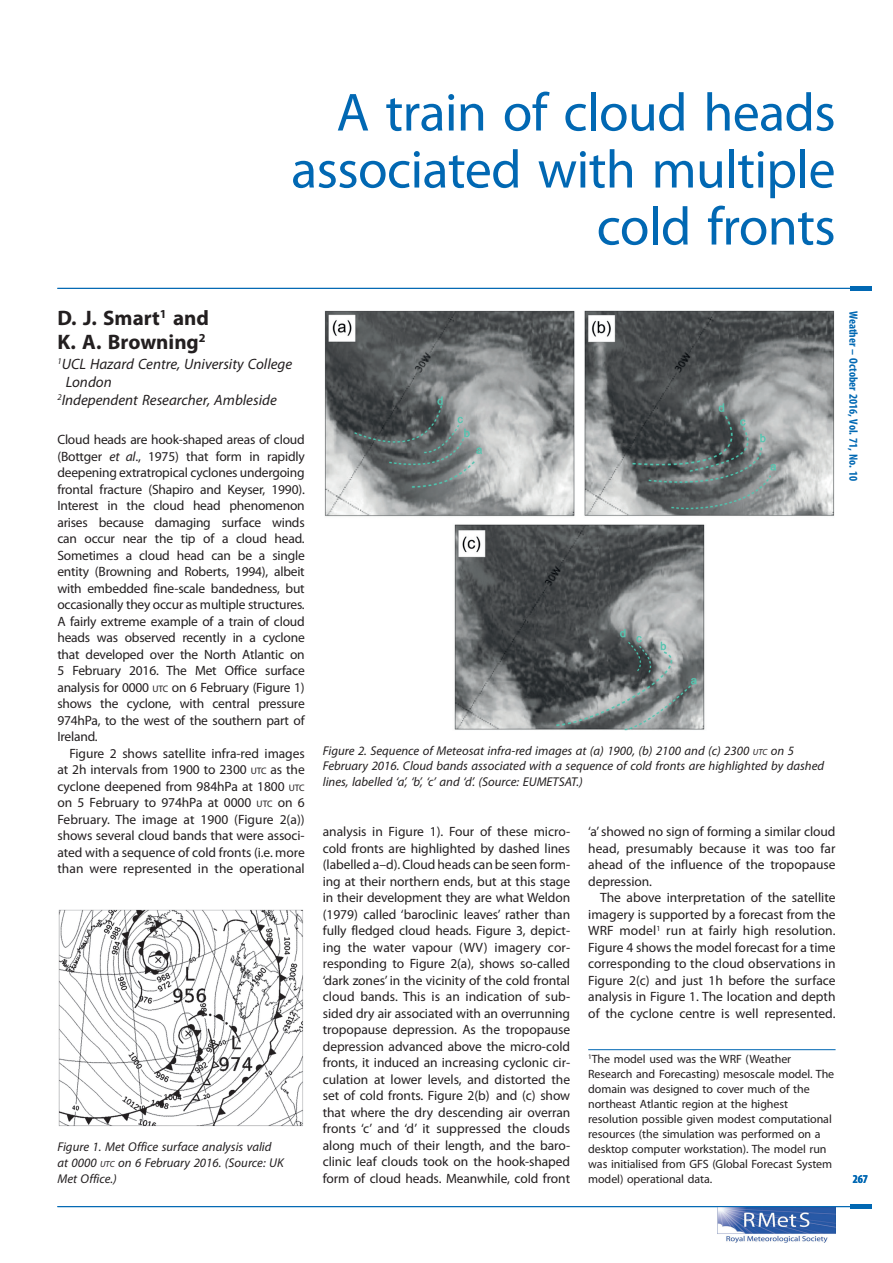
<style>
.page{position:relative;width:893px;height:1263px;background:#fff}
.page>*{position:absolute;margin:0;border:0;box-sizing:border-box;transform-origin:0 0}
.t1{font:54px/57px "Myriad Pro";letter-spacing:-.01em;color:#0168b3;text-align:right}
.t2{font:700 21px/24px "Myriad Pro";color:#231f20}
.t3{font:italic 15px "Myriad Pro";color:#231f20}
.t4{font:13.5px/16.5px "Myriad Pro";letter-spacing:-.005em;color:#231f20;text-align:justify}
.t5{font:italic 12.75px/15.8px "Myriad Pro";color:#231f20}
.t6{font:12px/15px "Myriad Pro";letter-spacing:-.005em;color:#231f20}
.t7{font:700 condensed 12px "Myriad Pro";color:#0168b3}
.s1{font-style:italic}
.s2{font-size:9.45px}
.s3{font-size:8.85px}
</style>
<div class="page">
<img style="left:718px;top:1207px;width:117px;height:35px">
<hr style="left:57px;top:1206px;width:797px;height:1px;background:#0168b3">
<div style="left:851px;top:1204px;width:21px;height:5px;background:#0168b3"></div>
<div style="left:851px;top:286px;width:21px;height:5px;background:#0168b3"></div>
<hr style="left:57px;top:288px;width:797px;height:1px;background:#0168b3">
<hr style="left:588px;top:1049px;width:248px;height:1px;background:#0168b3">
<img style="left:59px;top:910px;width:244px;height:216px">
<img style="left:324px;top:311px;width:510px;height:419px">
<h1 class="t1" style="left:291px;top:88px;width:546px">A train of cloud heads associated with multiple cold fronts</h1>
<h2 class="t2" style="left:57px;top:308px;width:153px">D. J. Smart<sup>1</sup> and<br>K. A. Browning<sup>2</sup></h2>
<p class="t3" style="left:57px;top:358px;width:236px"><sup>1</sup>UCL Hazard Centre, University College</p>
<p class="t3" style="left:66px;top:376px;width:47px">London</p>
<p class="t3" style="left:57px;top:394px;width:221px"><sup>2</sup>Independent Researcher, Ambleside</p>
<p class="t4" style="left:57px;top:432px;width:249px">Cloud heads are hook-shaped areas of cloud (Bottger <span class="s1">et al</span>., 1975) that form in rapidly deepening extratropical cyclones undergoing frontal fracture (Shapiro and Keyser, 1990).<br>Interest in the cloud head phenomenon arises because damaging surface winds can occur near the tip of a cloud head.<br>Sometimes a cloud head can be a single entity (Browning and Roberts, 1994), albeit with embedded fine-scale bandedness, but occasionally they occur as multiple structures.<br>A fairly extreme example of a train of cloud heads was observed recently in a cyclone that developed over the North Atlantic on 5 February 2016. The Met Office surface analysis for 0000 <span class="s2">UTC</span> on 6 February (Figure 1) shows the cyclone, with central pressure 974hPa, to the west of the southern part of Ireland.</p>
<p class="t4" style="left:57px;top:746px;width:249px;text-indent:12px">Figure 2 shows satellite infra-red images at 2h intervals from 1900 to 2300 <span class="s2">UTC</span> as the cyclone deepened from 984hPa at 1800 <span class="s2">UTC </span>on 5 February to 974hPa at 0000 <span class="s2">UTC</span> on 6<br>February. The image at 1900 (Figure 2(a)) shows several cloud bands that were associ&shy;ated with a sequence of cold fronts (i.e. more than were represented in the operational</p>
<p class="t5" style="left:57px;top:1140px;width:228px">Figure 1. Met Office surface analysis valid at 0000 <span class="s3">UTC</span> on 6 February 2016. (Source: UK<br>Met Office.)</p>
<p class="t7" style="left:858px;top:311px;width:172px;rotate:90deg">Weather – October 2016, Vol. 71, No. 10</p>
<p class="t5" style="left:323px;top:743px;width:503px">Figure 2. Sequence of Meteosat infra-red images at (a) 1900, (b) 2100 and (c) 2300 <span class="s3">UTC</span> on 5<br>February 2016. Cloud bands associated with a sequence of cold fronts are highlighted by dashed lines, labelled ‘a’, ‘b’, ‘c’ and ‘d’. (Source: EUMETSAT.)</p>
<p class="t4" style="left:323px;top:824px;width:249px">analysis in Figure 1). Four of these micro&shy;cold fronts are highlighted by dashed lines (labelled a–d). Cloud heads can be seen form&shy;ing at their northern ends, but at this stage in their development they are what Weldon (1979) called ‘baroclinic leaves’ rather than fully fledged cloud heads. Figure 3, depict&shy;ing the water vapour (WV) imagery cor&shy;responding to Figure 2(a), shows so-called ‘dark zones’ in the vicinity of the cold frontal cloud bands. This is an indication of sub&shy;sided dry air associated with an overrunning tropopause depression. As the tropopause depression advanced above the micro-cold fronts, it induced an increasing cyclonic cir&shy;culation at lower levels, and distorted the set of cold fronts. Figure 2(b) and (c) show that where the dry descending air overran fronts ‘c’ and ‘d’ it suppressed the clouds along much of their length, and the baro&shy;clinic leaf clouds took on the hook-shaped form of cloud heads. Meanwhile, cold front</p>
<p class="t4" style="left:588px;top:824px;width:249px">‘a’ showed no sign of forming a similar cloud head, presumably because it was too far ahead of the influence of the tropopause depression.</p>
<p class="t4" style="left:588px;top:890px;width:249px;text-indent:12px">The above interpretation of the satellite imagery is supported by a forecast from the WRF model<sup>1</sup> run at fairly high resolution.<br>Figure 4 shows the model forecast for a time corresponding to the cloud observations in Figure 2(c) and just 1h before the surface analysis in Figure 1. The location and depth of the cyclone centre is well represented.</p>
<p class="t6" style="left:588px;top:1052px;width:248px"><sup>1</sup>The model used was the WRF (Weather Research and Forecasting) mesoscale model. The domain was designed to cover much of the northeast Atlantic region at the highest resolution possible given modest computational resources (the simulation was performed on a desktop computer workstation). The model run was initialised from GFS (Global Forecast System model) operational data.</p>
<p class="t7" style="left:853px;top:1174px;width:17px">267</p>
</div>
